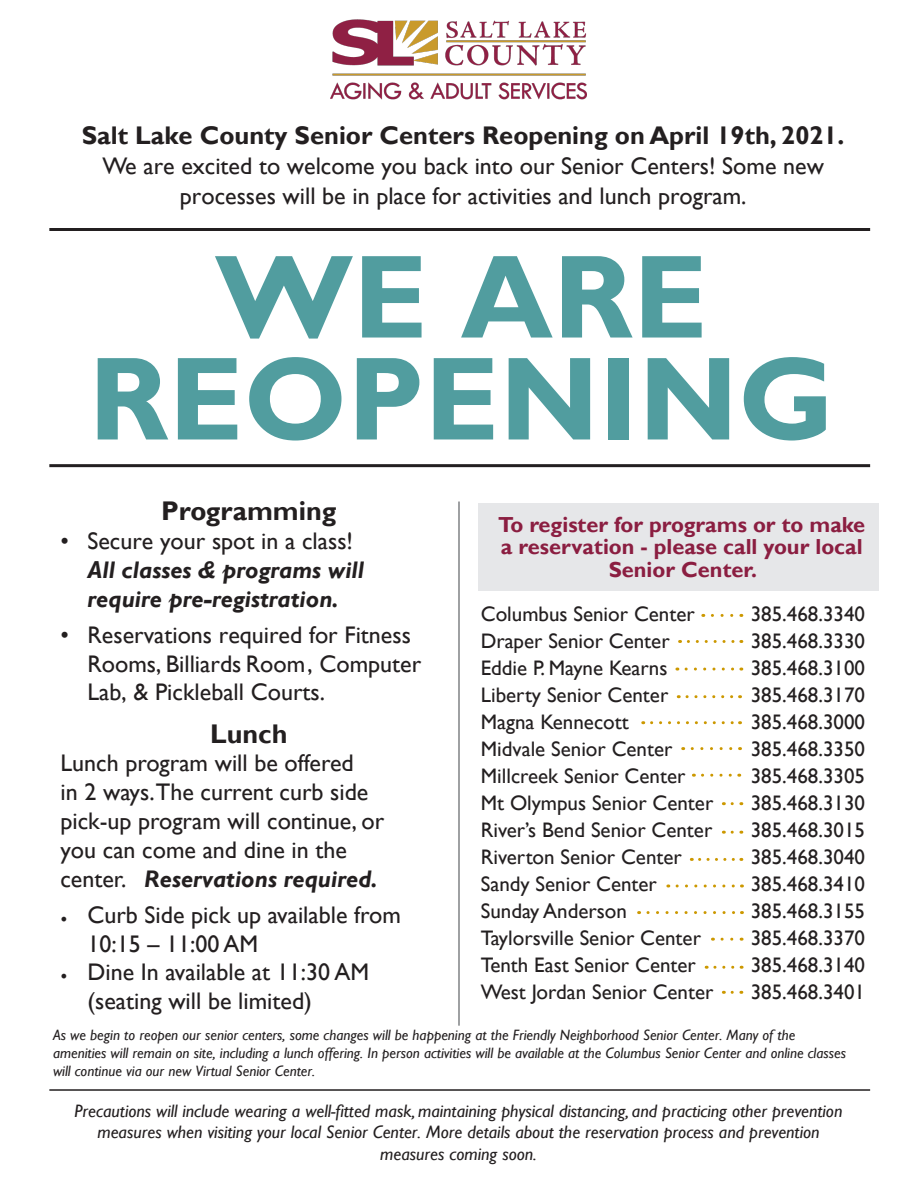
<style>
.page{position:relative;width:918px;height:1188px;background:#fff}
.page>*{position:absolute;margin:0;border:0;box-sizing:border-box;transform-origin:0 0}
.t1{font:700 119.25px/102px "Gill Sans";color:#519d9f;text-align:center}
.t2{font:700 27px "Gill Sans";color:#231f20}
.t3{font:700 25.5px "Gill Sans";color:#231f20}
.t4{font:24px/28.8px "Gill Sans";color:#231f20}
.t5{font:italic 700 24px/28.8px "Gill Sans";color:#231f20}
.t6{font:700 21.75px/22.5px "Gill Sans";color:#8b1e41}
.t7{font:21px "Gill Sans";color:#231f20}
.t8{font:italic 18px/21.6px "Gill Sans";color:#231f20;text-align:center}
.t9{font:italic 15px/18px "Gill Sans";color:#231f20}
.s1{font-weight:400;font-style:normal}
.s2{font-weight:700;font-style:italic}
.s3{font-family:"Minion Pro";font-size:18px}
</style>
<div class="page">
<div style="left:478px;top:503px;width:401px;height:88px;background:#e6e7e9"></div>
<hr style="left:49px;top:228px;width:821px;height:3px;background:#231f20">
<hr style="left:49px;top:464px;width:821px;height:3px;background:#231f20">
<hr style="left:49px;top:1089px;width:821px;height:2px;background:#231f20">
<hr style="left:458px;top:502px;width:2px;height:524px;background:#808285">
<img style="left:330px;top:20px;width:256px;height:80px">
<svg style="left:712px;top:614px;width:30px;height:3px"></svg>
<svg style="left:688px;top:640px;width:54px;height:3px"></svg>
<svg style="left:686px;top:668px;width:56px;height:3px"></svg>
<svg style="left:687px;top:695px;width:54px;height:3px"></svg>
<svg style="left:652px;top:721px;width:89px;height:3px"></svg>
<svg style="left:692px;top:747px;width:49px;height:3px"></svg>
<svg style="left:702px;top:774px;width:38px;height:3px"></svg>
<svg style="left:732px;top:802px;width:10px;height:3px"></svg>
<svg style="left:700px;top:858px;width:42px;height:3px"></svg>
<svg style="left:732px;top:831px;width:10px;height:3px"></svg>
<svg style="left:677px;top:884px;width:65px;height:3px"></svg>
<svg style="left:648px;top:911px;width:94px;height:3px"></svg>
<svg style="left:722px;top:938px;width:20px;height:3px"></svg>
<svg style="left:715px;top:966px;width:27px;height:3px"></svg>
<svg style="left:732px;top:991px;width:10px;height:3px"></svg>
<p class="t3" style="left:82px;top:120px;width:764px">Salt Lake County Senior Centers Reopening on April 19th, 2021.</p>
<p class="t4" style="left:102px;top:152px;width:723px;line-height:30px;text-align:center">We are excited to welcome you back into our Senior Centers! Some new processes will be in place for activities and lunch program.</p>
<p class="t1" style="left:89px;top:250px;width:747px">WE ARE<br>REOPENING</p>
<p class="t2" style="left:161px;top:495px;width:177px">Programming</p>
<p class="t5" style="left:87px;top:527px;width:278px;text-indent:-27px"><span class="s1">• Secure your spot in a class!<br></span>All classes &amp; programs will require pre-registration.</p>
<p class="t4" style="left:87px;top:621px;width:335px;text-indent:-27px">• Reservations required for Fitness<br>Rooms, Billiards Room, Computer<br>Lab, &amp; Pickleball Courts.</p>
<p class="t2" style="left:210px;top:717px;width:79px">Lunch</p>
<p class="t4" style="left:60px;top:749px;width:325px">Lunch program will be offered<br>in 2 ways. The current curb side pick-up program will continue, or you can come and dine in the center. <span class="s2">Reservations required.</span></p>
<p class="t4" style="left:87px;top:901px;width:315px;text-indent:-27px"><span class="s3">•</span> Curb Side pick up available from<br>10:15 – 11:00 AM</p>
<p class="t4" style="left:87px;top:958px;width:283px;text-indent:-27px"><span class="s3">•</span> Dine In available at 11:30 AM (seating will be limited)</p>
<p class="t6" style="left:498px;top:514px;width:368px">To register for programs or to make a reservation - please call your local</p>
<p class="t6" style="left:609px;top:559px;width:150px">Senior Center.</p>
<p class="t7" style="left:481px;top:602px;width:215px">Columbus Senior Center</p>
<p class="t7" style="left:751px;top:602px;width:116px">385.468.3340</p>
<p class="t7" style="left:481px;top:629px;width:190px">Draper Senior Center</p>
<p class="t7" style="left:751px;top:629px;width:116px">385.468.3330</p>
<p class="t7" style="left:481px;top:656px;width:188px">Eddie P. Mayne Kearns</p>
<p class="t7" style="left:751px;top:656px;width:116px">385.468.3100</p>
<p class="t7" style="left:481px;top:683px;width:189px">Liberty Senior Center</p>
<p class="t7" style="left:751px;top:683px;width:116px">385.468.3170</p>
<p class="t7" style="left:481px;top:710px;width:150px">Magna Kennecott</p>
<p class="t7" style="left:751px;top:710px;width:116px">385.468.3000</p>
<p class="t7" style="left:481px;top:737px;width:193px">Midvale Senior Center</p>
<p class="t7" style="left:751px;top:737px;width:116px">385.468.3350</p>
<p class="t7" style="left:481px;top:764px;width:206px">Millcreek Senior Center</p>
<p class="t7" style="left:751px;top:764px;width:116px">385.468.3305</p>
<p class="t7" style="left:481px;top:791px;width:234px">Mt Olympus Senior Center</p>
<p class="t7" style="left:751px;top:791px;width:116px">385.468.3130</p>
<p class="t7" style="left:481px;top:818px;width:233px">River’s Bend Senior Center</p>
<p class="t7" style="left:751px;top:818px;width:116px">385.468.3015</p>
<p class="t7" style="left:481px;top:845px;width:203px">Riverton Senior Center</p>
<p class="t7" style="left:751px;top:845px;width:116px">385.468.3040</p>
<p class="t7" style="left:481px;top:872px;width:178px">Sandy Senior Center</p>
<p class="t7" style="left:751px;top:872px;width:116px">385.468.3410</p>
<p class="t7" style="left:481px;top:899px;width:148px">Sunday Anderson</p>
<p class="t7" style="left:751px;top:899px;width:116px">385.468.3155</p>
<p class="t7" style="left:481px;top:926px;width:222px">Taylorsville Senior Center</p>
<p class="t7" style="left:751px;top:926px;width:116px">385.468.3370</p>
<p class="t7" style="left:481px;top:953px;width:217px">Tenth East Senior Center</p>
<p class="t7" style="left:751px;top:953px;width:116px">385.468.3140</p>
<p class="t7" style="left:481px;top:980px;width:234px">West Jordan Senior Center</p>
<p class="t7" style="left:751px;top:980px;width:116px">385.468.3401</p>
<p class="t9" style="left:53px;top:1026px;width:795px">As we begin to reopen our senior centers, some changes will be happening at the Friendly Neighborhood Senior Center. Many of the amenities will remain on site, including a lunch offering. In person activities will be available at the Columbus Senior Center and online classes will continue via our new Virtual Senior Center.</p>
<p class="t8" style="left:75px;top:1100px;width:769px">Precautions will include wearing a well-fitted mask, maintaining physical distancing, and practicing other prevention measures when visiting your local Senior Center. More details about the reservation process and prevention measures coming soon.</p>
</div>
